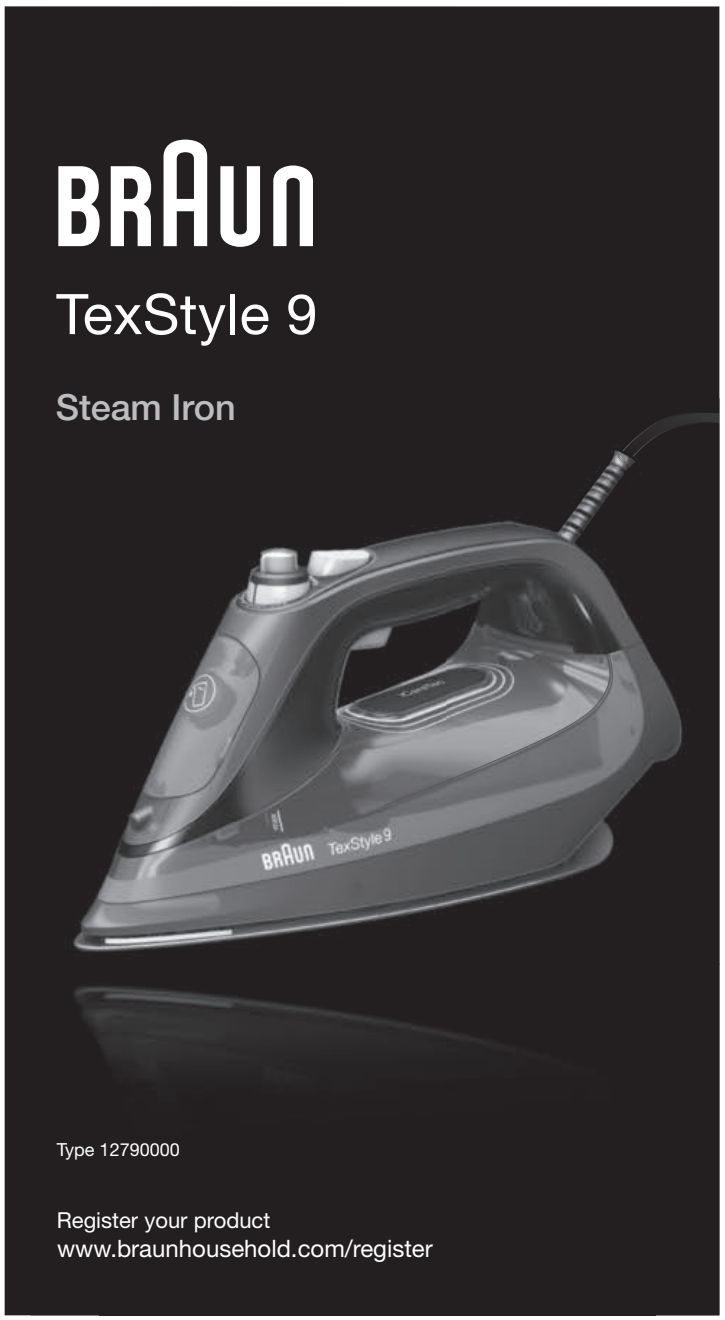
<style>
.page{position:relative;width:725px;height:1320px;background:#fff}
.page>*{position:absolute;margin:0;border:0;box-sizing:border-box;transform-origin:0 0}
.t1{font:56px "Helvetica Neue";letter-spacing:.01em;color:#fff}
.t2{font:500 36px "Helvetica Neue";letter-spacing:-.005em;color:#bcbdc0}
.t3{font:24px "Helvetica Neue";color:#fff}
.t4{font:22px "Helvetica Neue";color:#fff}
.t5{font:18px "Helvetica Neue";color:#fff}
</style>
<div class="page">
<div style="left:5px;top:6px;width:714px;height:1309px;background:#231f20"></div>
<img style="left:73px;top:520px;width:610px;height:432px">
<img style="left:626px;top:413px;width:93px;height:38px">
<img style="left:74px;top:986px;width:429px;height:93px">
<svg style="left:554px;top:447px;width:85px;height:101px"></svg>
<svg style="left:383px;top:653px;width:230px;height:155px;background:#76777a"></svg>
<svg style="left:58px;top:140px;width:255px;height:107px"></svg>
<h1 class="t1" style="left:56px;top:274px;width:263px">TexStyle 9</h1>
<h2 class="t2" style="left:56px;top:386px;width:181px">Steam Iron</h2>
<p class="t5" style="left:57px;top:1137px;width:124px">Type 12790000</p>
<p class="t4" style="left:57px;top:1204px;width:215px">Register your product</p>
<p class="t3" style="left:57px;top:1231px;width:377px">www.braunhousehold.com/register</p>
</div>
